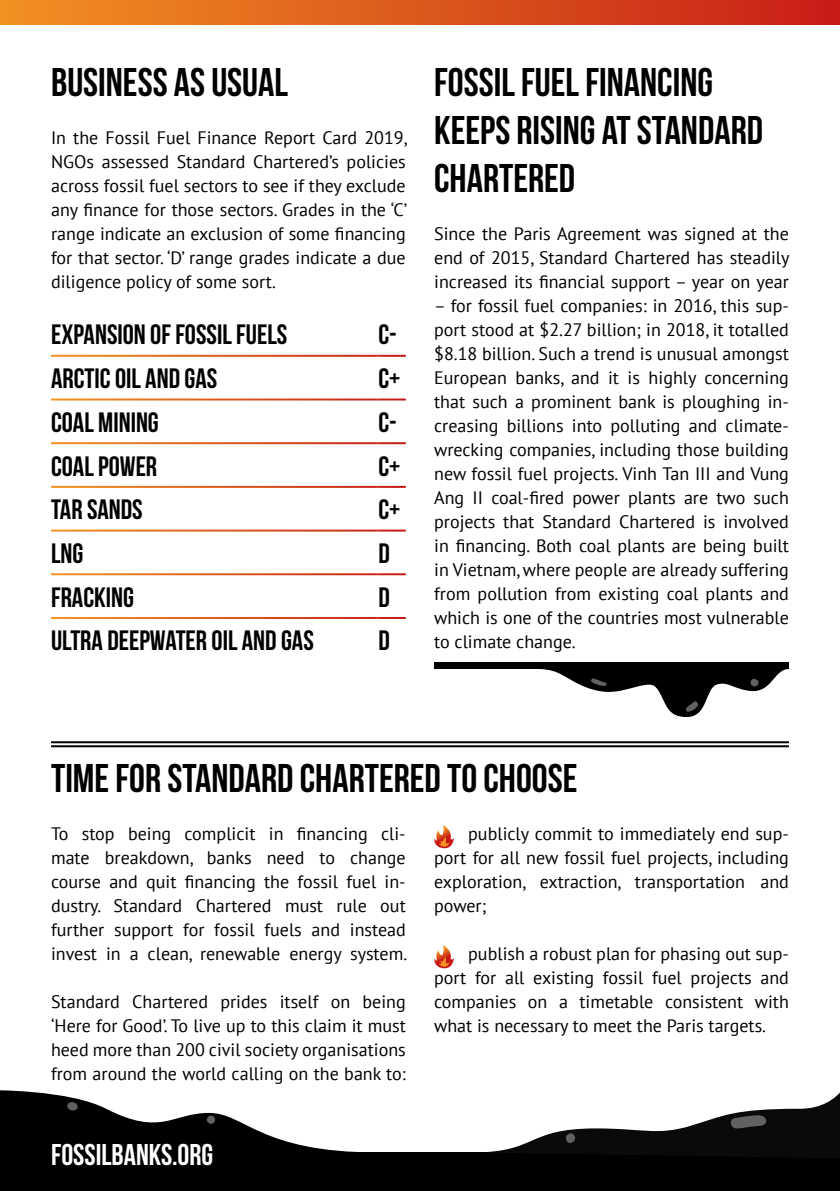
<style>
.page{position:relative;width:840px;height:1191px;background:#fff}
.page>*{position:absolute;margin:0;border:0;box-sizing:border-box;transform-origin:0 0}
.t1{font:40px/48px "Bebas Neue";color:#000}
.t2{font:30px "Bebas Neue";color:#fff}
.t3{font:28px "Bebas Neue";color:#000}
.t4{font:18px/24px "PT Sans";color:#000;text-align:justify}
</style>
<div class="page">
<svg style="left:434px;top:825px;width:19px;height:23px"></svg>
<svg style="left:434px;top:945px;width:19px;height:23px"></svg>
<div style="left:0;top:1152px;width:839px;height:39px;background:#000"></div>
<div style="left:0;top:0;width:839px;height:24px;background:linear-gradient(to right,#f29222,#c71e17)"></div>
<svg style="left:487px;top:1093px;width:352px;height:59px"></svg>
<hr style="left:51px;top:741px;width:737px;height:2px;background:#000">
<hr style="left:51px;top:745px;width:737px;height:2px;background:#000">
<div style="left:434px;top:662px;width:354px;height:7px;background:#000"></div>
<svg style="left:539px;top:669px;width:249px;height:48px"></svg>
<svg style="left:0;top:1090px;width:358px;height:62px"></svg>
<h1 class="t1" style="left:51px;top:58px;width:238px">BUSINESS AS USUAL</h1>
<p class="t4" style="left:51px;top:125px;width:357px">In the Fossil Fuel Finance Report Card 2019, NGOs assessed Standard Chartered’s policies across fossil fuel sectors to see if they exclude any finance for those sectors. Grades in the ‘C’ range indicate an exclusion of some financing for that sector. ‘D’ range grades indicate a due diligence policy of some sort.</p>
<h3 class="t3" style="left:51px;top:319px;width:237px">EXPANSION OF FOSSIL FUELS</h3>
<h3 class="t3" style="left:378px;top:319px;width:20px">C-</h3>
<h3 class="t3" style="left:51px;top:363px;width:168px">ARCTIC OIL AND GAS</h3>
<h3 class="t3" style="left:378px;top:363px;width:23px">C+</h3>
<h3 class="t3" style="left:51px;top:407px;width:109px">COAL MINING</h3>
<h3 class="t3" style="left:378px;top:407px;width:20px">C-</h3>
<h3 class="t3" style="left:51px;top:450px;width:108px">COAL POWER</h3>
<h3 class="t3" style="left:378px;top:450px;width:23px">C+</h3>
<h3 class="t3" style="left:51px;top:494px;width:93px">TAR SANDS</h3>
<h3 class="t3" style="left:378px;top:494px;width:23px">C+</h3>
<h3 class="t3" style="left:51px;top:538px;width:34px">LNG</h3>
<h3 class="t3" style="left:378px;top:538px;width:13px">D</h3>
<h3 class="t3" style="left:51px;top:581px;width:84px">FRACKING</h3>
<h3 class="t3" style="left:378px;top:581px;width:13px">D</h3>
<h3 class="t3" style="left:51px;top:625px;width:264px">ULTRA DEEPWATER OIL AND GAS</h3>
<h3 class="t3" style="left:378px;top:625px;width:13px">D</h3>
<h1 class="t1" style="left:434px;top:58px;width:330px">FOSSIL FUEL FINANCING<br>KEEPS RISING AT STANDARD<br>CHARTERED</h1>
<p class="t4" style="left:434px;top:221px;width:356px">Since the Paris Agreement was signed at the end of 2015, Standard Chartered has steadily increased its financial support – year on year</p>
<p class="t4" style="left:434px;top:293px;width:356px">– for fossil fuel companies: in 2016, this sup&shy;port stood at $2.27 billion; in 2018, it totalled $8.18 billion. Such a trend is unusual amongst European banks, and it is highly concerning that such a prominent bank is ploughing in&shy;creasing billions into polluting and climate&shy;wrecking companies, including those building new fossil fuel projects. Vinh Tan III and Vung Ang II coal-fired power plants are two such projects that Standard Chartered is involved in financing. Both coal plants are being built in Vietnam, where people are already suffering from pollution from existing coal plants and which is one of the countries most vulnerable to climate change.</p>
<h1 class="t1" style="left:51px;top:754px;width:527px">TIME FOR STANDARD CHARTERED TO CHOOSE</h1>
<p class="t4" style="left:51px;top:821px;width:357px">To stop being complicit in financing cli&shy;mate breakdown, banks need to change course and quit financing the fossil fuel in&shy;dustry. Standard Chartered must rule out further support for fossil fuels and instead invest in a clean, renewable energy system.</p>
<p class="t4" style="left:51px;top:989px;width:356px">Standard Chartered prides itself on being ‘Here for Good’. To live up to this claim it must heed more than 200 civil society organisations from around the world calling on the bank to:</p>
<p class="t4" style="left:434px;top:821px;width:356px;text-indent:34px">publicly commit to immediately end sup&shy;port for all new fossil fuel projects, including exploration, extraction, transportation and power;</p>
<p class="t4" style="left:434px;top:941px;width:356px;text-indent:34px">publish a robust plan for phasing out sup&shy;port for all existing fossil fuel projects and companies on a timetable consistent with what is necessary to meet the Paris targets.</p>
<h2 class="t2" style="left:51px;top:1138px;width:163px">FOSSILBANKS.ORG</h2>
</div>
